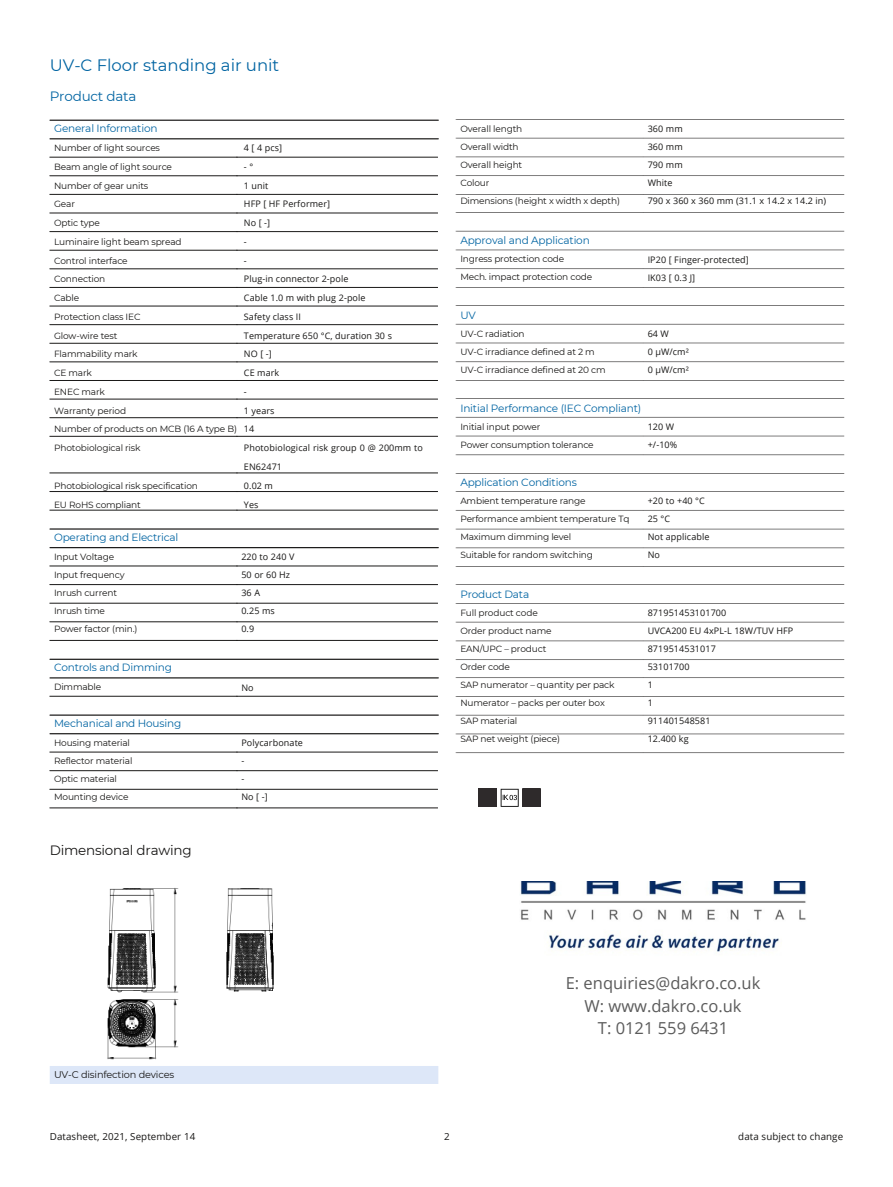
<style>
.page{position:relative;width:893px;height:1187px;background:#fff}
.page>*{position:absolute;margin:0;border:0;box-sizing:border-box;transform-origin:0 0}
.t1{font:16.5px "Open Sans";color:#5b5b5b}
.t2{font:16.5px "Montserrat";color:#0064a2}
.t3{font:13.5px "Montserrat";letter-spacing:-.015em;color:#171615}
.t4{font:13.5px "Montserrat";letter-spacing:-.015em;color:#0064a2}
.t5{font:10.5px "Montserrat";letter-spacing:-.015em;color:#0064a2}
.t6{font:9.75px "Open Sans";letter-spacing:.01em;color:#171615}
.t7{font:9.75px "Montserrat";letter-spacing:-.015em;color:#171615}
.t8{font:9px/18px "Montserrat";letter-spacing:-.015em;color:#171615}
.t9{font:9px/18px "Open Sans";letter-spacing:.01em;color:#171615}
</style>
<div class="page">
<img style="left:50px;top:119px;width:794px;height:965px">
<img style="left:519px;top:881px;width:287px;height:80px">
<p class="t2" style="left:50px;top:55px;width:231px">UV-C Floor standing air unit</p>
<p class="t4" style="left:50px;top:88px;width:88px">Product data</p>
<p class="t5" style="left:54px;top:122px;width:105px">General Information</p>
<p class="t8" style="left:54px;top:139px;width:107px">Number of light sources</p>
<p class="t8" style="left:54px;top:158px;width:119px">Beam angle of light source</p>
<p class="t8" style="left:54px;top:176px;width:96px">Number of gear units</p>
<p class="t8" style="left:54px;top:195px;width:22px">Gear</p>
<p class="t8" style="left:54px;top:214px;width:47px">Optic type</p>
<p class="t8" style="left:54px;top:233px;width:129px">Luminaire light beam spread</p>
<p class="t8" style="left:54px;top:251px;width:75px">Control interface</p>
<p class="t8" style="left:54px;top:270px;width:53px">Connection</p>
<p class="t8" style="left:54px;top:289px;width:27px">Cable</p>
<p class="t8" style="left:54px;top:308px;width:88px">Protection class IEC</p>
<p class="t8" style="left:54px;top:326px;width:65px">Glow-wire test</p>
<p class="t8" style="left:54px;top:345px;width:85px">Flammability mark</p>
<p class="t8" style="left:54px;top:364px;width:39px">CE mark</p>
<p class="t8" style="left:54px;top:383px;width:52px">ENEC mark</p>
<p class="t8" style="left:54px;top:401px;width:74px">Warranty period</p>
<p class="t8" style="left:54px;top:420px;width:184px;line-height:18.8px">Number of products on MCB (16 A type B)<br>Photobiological risk</p>
<p class="t8" style="left:54px;top:476px;width:145px">Photobiological risk specification</p>
<p class="t8" style="left:54px;top:495px;width:88px">EU RoHS compliant</p>
<p class="t9" style="left:244px;top:139px;width:40px">4 [ 4 pcs]</p>
<p class="t9" style="left:244px;top:157px;width:11px">- °</p>
<p class="t9" style="left:244px;top:176px;width:26px">1 unit</p>
<p class="t9" style="left:244px;top:195px;width:88px">HFP [ HF Performer]</p>
<p class="t9" style="left:244px;top:214px;width:28px">No [ -]</p>
<p class="t9" style="left:244px;top:232px;width:4px">-</p>
<p class="t9" style="left:244px;top:251px;width:4px">-</p>
<p class="t9" style="left:244px;top:270px;width:106px">Plug-in connector 2-pole</p>
<p class="t9" style="left:244px;top:289px;width:123px">Cable 1.0 m with plug 2-pole</p>
<p class="t9" style="left:244px;top:307px;width:59px">Safety class II</p>
<p class="t9" style="left:244px;top:326px;width:149px">Temperature 650 °C, duration 30 s</p>
<p class="t9" style="left:244px;top:345px;width:29px">NO [ -]</p>
<p class="t9" style="left:244px;top:364px;width:37px">CE mark</p>
<p class="t9" style="left:244px;top:382px;width:4px">-</p>
<p class="t9" style="left:244px;top:401px;width:32px">1 years</p>
<p class="t9" style="left:244px;top:420px;width:12px">14</p>
<p class="t9" style="left:244px;top:438px;width:180px;line-height:18.8px">Photobiological risk group 0 @ 200mm to<br>EN62471</p>
<p class="t9" style="left:244px;top:476px;width:31px">0.02 m</p>
<p class="t9" style="left:244px;top:495px;width:16px">Yes</p>
<p class="t5" style="left:54px;top:531px;width:126px">Operating and Electrical</p>
<p class="t8" style="left:54px;top:547px;width:62px">Input Voltage</p>
<p class="t8" style="left:54px;top:565px;width:72px">Input frequency<br>Inrush current</p>
<p class="t8" style="left:54px;top:601px;width:52px">Inrush time</p>
<p class="t8" style="left:54px;top:619px;width:85px">Power factor (min.)</p>
<p class="t5" style="left:54px;top:661px;width:119px">Controls and Dimming</p>
<p class="t8" style="left:54px;top:677px;width:49px">Dimmable</p>
<p class="t5" style="left:54px;top:717px;width:129px">Mechanical and Housing</p>
<p class="t8" style="left:54px;top:733px;width:80px">Housing material<br>Reflector material<br>Optic material<br>Mounting device</p>
<p class="t3" style="left:50px;top:842px;width:143px">Dimensional drawing</p>
<p class="t9" style="left:241px;top:547px;width:54px">220 to 240 V<br>50 or 60 Hz<br>36 A</p>
<p class="t9" style="left:241px;top:601px;width:35px">0.25 ms</p>
<p class="t9" style="left:241px;top:619px;width:14px">0.9</p>
<p class="t9" style="left:241px;top:678px;width:14px">No</p>
<p class="t9" style="left:241px;top:733px;width:63px">Polycarbonate -</p>
<p class="t9" style="left:241px;top:769px;width:4px">-</p>
<p class="t9" style="left:241px;top:787px;width:28px">No [ -]</p>
<p class="t8" style="left:460px;top:120px;width:63px">Overall length</p>
<p class="t8" style="left:460px;top:138px;width:60px">Overall width</p>
<p class="t8" style="left:460px;top:156px;width:63px">Overall height</p>
<p class="t8" style="left:460px;top:174px;width:31px">Colour</p>
<p class="t8" style="left:460px;top:192px;width:161px">Dimensions (height x width x depth)</p>
<p class="t5" style="left:460px;top:234px;width:131px">Approval and Application</p>
<p class="t8" style="left:460px;top:250px;width:105px">Ingress protection code</p>
<p class="t8" style="left:460px;top:268px;width:133px">Mech. impact protection code</p>
<p class="t5" style="left:460px;top:308px;width:17px">UV</p>
<p class="t8" style="left:460px;top:325px;width:66px">UV-C radiation</p>
<p class="t8" style="left:460px;top:343px;width:147px">UV-C irradiance defined at 2 m<br>UV-C irradiance defined at 20 cm</p>
<p class="t9" style="left:647px;top:120px;width:37px">360 mm</p>
<p class="t9" style="left:647px;top:138px;width:37px">360 mm</p>
<p class="t9" style="left:647px;top:156px;width:37px">790 mm</p>
<p class="t9" style="left:647px;top:174px;width:26px">White</p>
<p class="t9" style="left:647px;top:192px;width:180px">790 x 360 x 360 mm (31.1 x 14.2 x 14.2 in)</p>
<p class="t9" style="left:647px;top:250px;width:103px">IP20 [ Finger-protected]<br>IK03 [ 0.3 J]</p>
<p class="t9" style="left:647px;top:324px;width:23px">64 W</p>
<p class="t9" style="left:647px;top:342px;width:43px">0 µW/cm²<br>0 µW/cm²</p>
<p class="t5" style="left:460px;top:401px;width:182px">Initial Performance (IEC Compliant)</p>
<p class="t8" style="left:460px;top:418px;width:82px">Initial input power</p>
<p class="t8" style="left:460px;top:436px;width:135px">Power consumption tolerance</p>
<p class="t5" style="left:460px;top:476px;width:118px">Application Conditions</p>
<p class="t8" style="left:460px;top:492px;width:171px">Ambient temperature range<br>Performance ambient temperature Tq<br>Maximum dimming level</p>
<p class="t8" style="left:460px;top:546px;width:134px">Suitable for random switching</p>
<p class="t5" style="left:460px;top:587px;width:70px">Product Data</p>
<p class="t8" style="left:460px;top:604px;width:79px">Full product code</p>
<p class="t8" style="left:460px;top:622px;width:93px">Order product name</p>
<p class="t8" style="left:460px;top:640px;width:87px">EAN/UPC – product</p>
<p class="t8" style="left:460px;top:658px;width:51px">Order code</p>
<p class="t8" style="left:460px;top:676px;width:156px">SAP numerator – quantity per pack<br>Numerator – packs per outer box<br>SAP material</p>
<p class="t8" style="left:460px;top:730px;width:101px">SAP net weight (piece)</p>
<p class="t9" style="left:647px;top:417px;width:31px">120 W +/-10%</p>
<p class="t9" style="left:647px;top:492px;width:59px">+20 to +40 °C<br>25 °C</p>
<p class="t9" style="left:647px;top:528px;width:63px">Not applicable<br>No</p>
<p class="t9" style="left:647px;top:604px;width:80px">871951453101700</p>
<p class="t9" style="left:647px;top:622px;width:147px">UVCA200 EU 4xPL-L 18W/TUV HFP<br>8719514531017</p>
<p class="t9" style="left:647px;top:658px;width:43px">53101700</p>
<p class="t9" style="left:647px;top:676px;width:7px">1</p>
<p class="t9" style="left:647px;top:694px;width:7px">1</p>
<p class="t9" style="left:647px;top:712px;width:64px">911401548581</p>
<p class="t9" style="left:647px;top:730px;width:42px">12.400 kg</p>
<p class="t7" style="left:54px;top:1068px;width:122px">UV-C disinfection devices</p>
<p class="t1" style="left:565px;top:972px;width:196px">E: enquiries@dakro.co.uk</p>
<p class="t1" style="left:584px;top:994px;width:158px">W: www.dakro.co.uk</p>
<p class="t1" style="left:597px;top:1017px;width:132px">T: 0121 559 6431</p>
<p class="t6" style="left:50px;top:1130px;width:147px">Datasheet, 2021, September 14</p>
<p class="t6" style="left:444px;top:1130px;width:7px">2</p>
<p class="t6" style="left:738px;top:1130px;width:106px">data subject to change</p>
</div>
